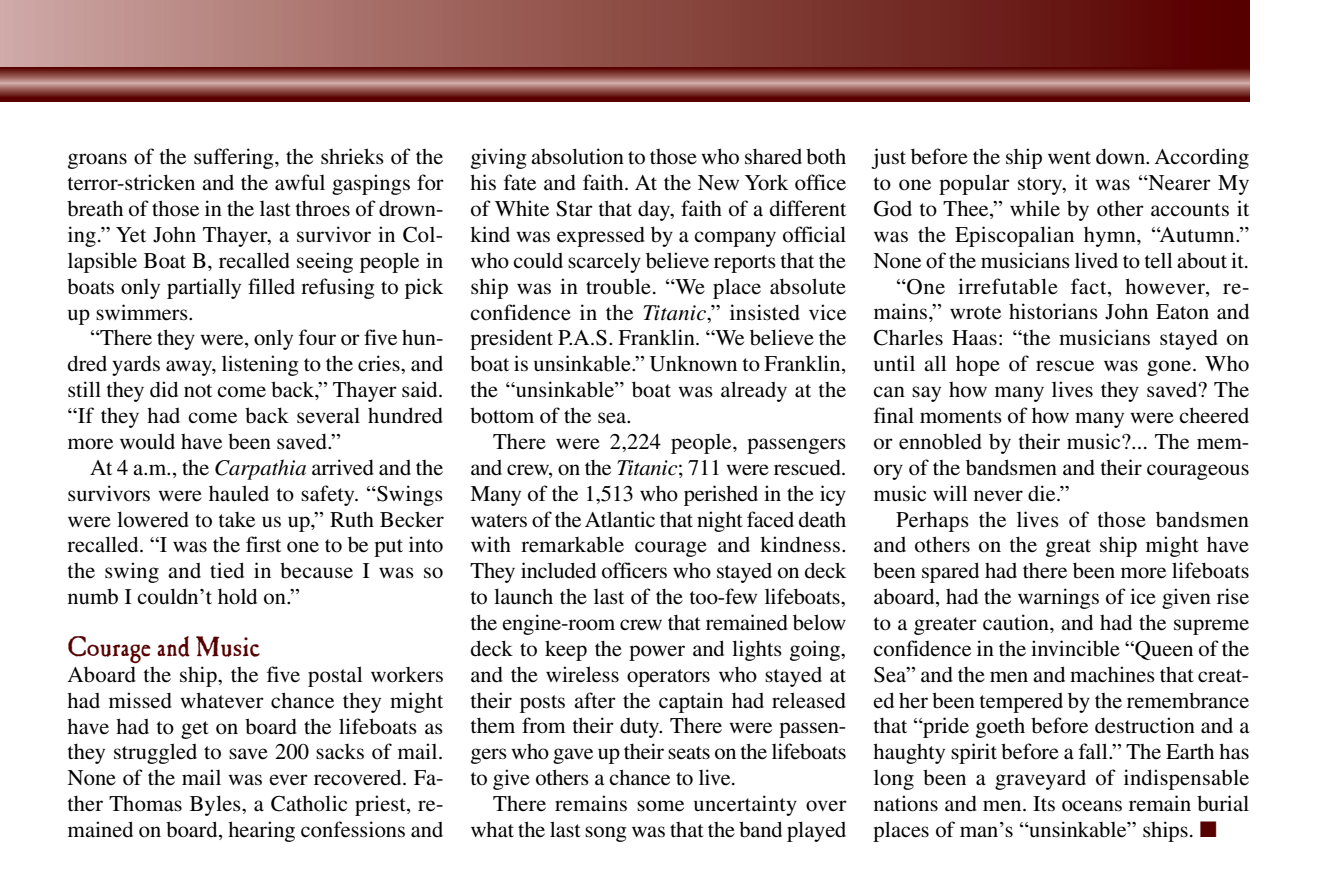
<style>
.page{position:relative;width:1317px;height:882px;background:#fff}
.page>*{position:absolute;margin:0;border:0;box-sizing:border-box;transform-origin:0 0}
.t1{font:27px "Caslon Antique";color:#560000}
.t2{font:22.5px/25.9px "Times";color:#000;text-align:justify}
.t3{font:22.5px "Times";letter-spacing:.025em;color:#000}
.s1{font-style:italic}
.s2{color:#560000}
</style>
<div class="page">
<div style="left:0;top:0;width:1249px;height:85px;background:linear-gradient(to right,#cca49e,#530000)"></div>
<svg style="left:0;top:68px;width:1249px;height:33px"></svg>
<p class="t2" style="left:68px;top:146px;width:377px">groans of the suffering, the shrieks of the terror-stricken and the awful gaspings for breath of those in the last throes of drown&shy;ing.” Yet John Thayer, a survivor in Col&shy;lapsible Boat B, recalled seeing people in boats only partially filled refusing to pick up swimmers.</p>
<p class="t2" style="left:68px;top:327px;width:377px;text-indent:22px">“There they were, only four or five hun&shy;dred yards away, listening to the cries, and still they did not come back,” Thayer said. “If they had come back several hundred more would have been saved.”</p>
<p class="t2" style="left:67px;top:457px;width:377px;text-indent:23px">At 4 a.m., the <span class="s1">Carpathia</span> arrived and the survivors were hauled to safety. “Swings were lowered to take us up,” Ruth Becker recalled. “I was the first one to be put into the swing and tied in because I was so numb I couldn’t hold on.”</p>
<p class="t1" style="left:68px;top:636px;width:194px">Courage and Music</p>
<p class="t2" style="left:68px;top:664px;width:378px">Aboard the ship, the five postal workers had missed whatever chance they might have had to get on board the lifeboats as they struggled to save 200 sacks of mail.<br>None of the mail was ever recovered. Fa&shy;ther Thomas Byles, a Catholic priest, re&shy;mained on board, hearing confessions and</p>
<p class="t2" style="left:470px;top:146px;width:378px">giving absolution to those who shared both his fate and faith. At the New York office of White Star that day, faith of a different kind was expressed by a company official who could scarcely believe reports that the ship was in trouble. “We place absolute confidence in the <span class="s1">Titanic</span>,” insisted vice president P.A.S. Franklin. “We believe the boat is unsinkable.” Unknown to Franklin, the “unsinkable” boat was already at the bottom of the sea.</p>
<p class="t2" style="left:470px;top:431px;width:377px;text-indent:23px">There were 2,224 people, passengers and crew, on the <span class="s1">Titanic</span>; 711 were rescued.<br>Many of the 1,513 who perished in the icy waters of the Atlantic that night faced death with remarkable courage and kindness.<br>They included officers who stayed on deck to launch the last of the too-few lifeboats, the engine-room crew that remained below deck to keep the power and lights going, and the wireless operators who stayed at their posts after the captain had released them from their duty. There were passen&shy;gers who gave up their seats on the lifeboats to give others a chance to live.</p>
<p class="t2" style="left:470px;top:793px;width:377px;text-align:right">There remains some uncertainty over what the last song was that the band played</p>
<p class="t2" style="left:873px;top:146px;width:377px">just before the ship went down. According</p>
<p class="t2" style="left:873px;top:172px;width:377px">to one popular story, it was “Nearer My</p>
<p class="t2" style="left:873px;top:198px;width:377px">God to Thee,” while by other accounts it</p>
<p class="t2" style="left:873px;top:224px;width:377px">was the Episcopalian hymn, “Autumn.”</p>
<p class="t2" style="left:873px;top:250px;width:377px">None of the musicians lived to tell about it.</p>
<p class="t3" style="left:895px;top:278px;width:355px">“One irrefutable fact, however, re-</p>
<p class="t2" style="left:873px;top:301px;width:377px">mains,” wrote historians John Eaton and</p>
<p class="t2" style="left:873px;top:327px;width:377px">Charles Haas: “the musicians stayed on</p>
<p class="t2" style="left:873px;top:353px;width:377px">until all hope of rescue was gone. Who</p>
<p class="t2" style="left:873px;top:379px;width:377px">can say how many lives they saved? The</p>
<p class="t2" style="left:873px;top:405px;width:377px">final moments of how many were cheered</p>
<p class="t2" style="left:873px;top:431px;width:377px">or ennobled by their music?... The mem-</p>
<p class="t2" style="left:873px;top:457px;width:377px">ory of the bandsmen and their courageous</p>
<p class="t2" style="left:873px;top:482px;width:198px">music will never die.”</p>
<p class="t2" style="left:895px;top:508px;width:354px">Perhaps the lives of those bandsmen</p>
<p class="t2" style="left:873px;top:534px;width:377px">and others on the great ship might have</p>
<p class="t2" style="left:873px;top:560px;width:377px">been spared had there been more lifeboats</p>
<p class="t2" style="left:873px;top:586px;width:377px">aboard, had the warnings of ice given rise</p>
<p class="t2" style="left:873px;top:612px;width:377px">to a greater caution, and had the supreme</p>
<p class="t2" style="left:873px;top:638px;width:377px">confidence in the invincible “Queen of the</p>
<p class="t2" style="left:873px;top:664px;width:377px">Sea” and the men and machines that creat-</p>
<p class="t2" style="left:873px;top:689px;width:377px">ed her been tempered by the remembrance</p>
<p class="t2" style="left:873px;top:715px;width:377px">that “pride goeth before destruction and a</p>
<p class="t2" style="left:873px;top:741px;width:377px">haughty spirit before a fall.” The Earth has</p>
<p class="t2" style="left:873px;top:767px;width:377px">long been a graveyard of indispensable</p>
<p class="t2" style="left:873px;top:793px;width:377px">nations and men. Its oceans remain burial</p>
<p class="t2" style="left:873px;top:819px;width:345px">places of man’s “unsinkable” ships. <span class="s2">■</span></p>
</div>
